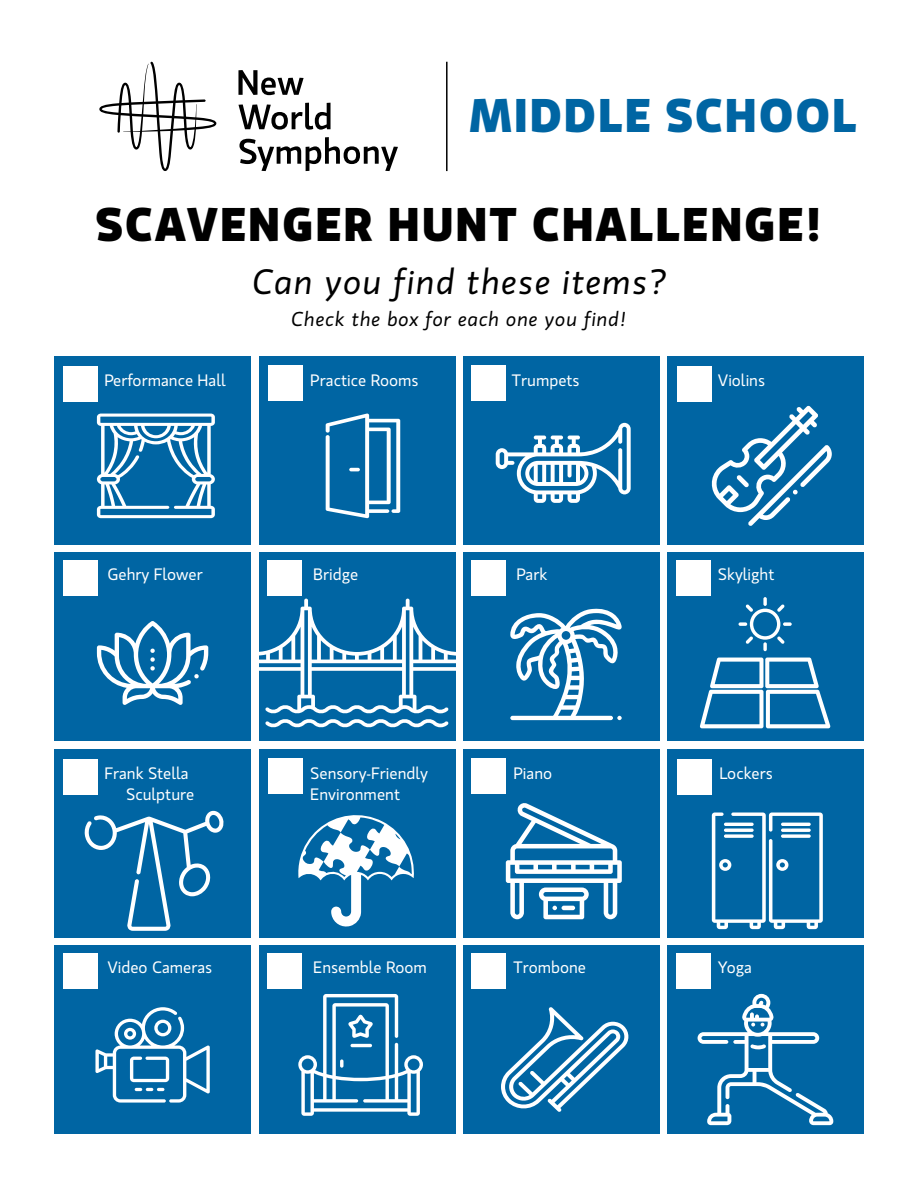
<style>
.page{position:relative;width:918px;height:1188px;background:#fff}
.page>*{position:absolute;margin:0;border:0;box-sizing:border-box;transform-origin:0 0}
.t1{font:700 47.1px "Gloriola Std";letter-spacing:.04em;color:#000}
.t2{font:700 47.1px "Gloriola Std";letter-spacing:.04em;color:#0065a3}
.t3{font:italic 35.1px "Gloriola Std";letter-spacing:.04em;color:#000}
.t4{font:italic 20.1px "Gloriola Std";letter-spacing:.04em;color:#000}
.t5{font:16.5px/21px "Gloriola Std";color:#fff}
</style>
<div class="page">
<div style="left:54px;top:356px;width:197px;height:189px;background:#0065a3"></div>
<div style="left:259px;top:356px;width:197px;height:189px;background:#0065a3"></div>
<div style="left:54px;top:552px;width:197px;height:189px;background:#0065a3"></div>
<div style="left:259px;top:552px;width:197px;height:189px;background:#0065a3"></div>
<div style="left:54px;top:750px;width:197px;height:188px;background:#0065a3"></div>
<div style="left:259px;top:750px;width:197px;height:188px;background:#0065a3"></div>
<div style="left:54px;top:946px;width:197px;height:188px;background:#0065a3"></div>
<div style="left:259px;top:946px;width:197px;height:188px;background:#0065a3"></div>
<div style="left:463px;top:356px;width:196px;height:189px;background:#0065a3"></div>
<div style="left:668px;top:356px;width:196px;height:189px;background:#0065a3"></div>
<div style="left:463px;top:552px;width:196px;height:189px;background:#0065a3"></div>
<div style="left:668px;top:552px;width:196px;height:189px;background:#0065a3"></div>
<div style="left:463px;top:750px;width:196px;height:188px;background:#0065a3"></div>
<div style="left:668px;top:750px;width:196px;height:188px;background:#0065a3"></div>
<div style="left:463px;top:946px;width:196px;height:188px;background:#0065a3"></div>
<div style="left:668px;top:946px;width:196px;height:188px;background:#0065a3"></div>
<svg style="left:510px;top:608px;width:112px;height:112px"></svg>
<svg style="left:97px;top:621px;width:111px;height:84px"></svg>
<svg style="left:711px;top:406px;width:121px;height:120px"></svg>
<svg style="left:496px;top:423px;width:135px;height:80px"></svg>
<svg style="left:259px;top:599px;width:197px;height:129px"></svg>
<svg style="left:97px;top:414px;width:118px;height:104px"></svg>
<svg style="left:506px;top:803px;width:116px;height:116px"></svg>
<hr style="left:562px;top:906px;width:13px;height:4px;background:#fff;border-radius:2px">
<svg style="left:700px;top:658px;width:130px;height:70px"></svg>
<svg style="left:739px;top:597px;width:53px;height:54px"></svg>
<svg style="left:326px;top:413px;width:74px;height:105px"></svg>
<svg style="left:84px;top:810px;width:140px;height:121px"></svg>
<svg style="left:712px;top:813px;width:111px;height:116px"></svg>
<svg style="left:298px;top:994px;width:125px;height:122px"></svg>
<hr style="left:350px;top:1044px;width:22px;height:3px;background:#fff;border-radius:2px">
<svg style="left:501px;top:1007px;width:128px;height:105px"></svg>
<svg style="left:698px;top:994px;width:135px;height:131px"></svg>
<div style="left:63px;top:367px;width:35px;height:35px;background:#fff"></div>
<div style="left:63px;top:760px;width:35px;height:35px;background:#fff"></div>
<div style="left:268px;top:365px;width:35px;height:35px;background:#fff"></div>
<div style="left:268px;top:758px;width:35px;height:35px;background:#fff"></div>
<div style="left:471px;top:365px;width:34px;height:35px;background:#fff"></div>
<div style="left:471px;top:758px;width:34px;height:35px;background:#fff"></div>
<div style="left:678px;top:367px;width:34px;height:35px;background:#fff"></div>
<div style="left:678px;top:760px;width:34px;height:35px;background:#fff"></div>
<div style="left:63px;top:560px;width:35px;height:35px;background:#fff"></div>
<div style="left:63px;top:953px;width:35px;height:35px;background:#fff"></div>
<div style="left:267px;top:560px;width:34px;height:35px;background:#fff"></div>
<div style="left:267px;top:953px;width:34px;height:35px;background:#fff"></div>
<div style="left:471px;top:560px;width:34px;height:35px;background:#fff"></div>
<div style="left:471px;top:953px;width:34px;height:35px;background:#fff"></div>
<div style="left:676px;top:560px;width:34px;height:35px;background:#fff"></div>
<div style="left:676px;top:953px;width:34px;height:35px;background:#fff"></div>
<svg style="left:95px;top:1007px;width:115px;height:96px"></svg>
<svg style="left:298px;top:815px;width:116px;height:112px"></svg>
<svg style="left:99px;top:62px;width:117px;height:109px"></svg>
<svg style="left:238px;top:70px;width:66px;height:25px"></svg>
<svg style="left:238px;top:103px;width:93px;height:27px"></svg>
<svg style="left:239px;top:137px;width:159px;height:34px"></svg>
<hr style="left:446px;top:62px;width:2px;height:109px;background:#000">
<h1 class="t2" style="left:469px;top:81px;width:389px">MIDDLE SCHOOL</h1>
<h1 class="t1" style="left:96px;top:190px;width:728px">SCAVENGER HUNT CHALLENGE!</h1>
<h2 class="t3" style="left:252px;top:258px;width:415px">Can you find these items?</h2>
<p class="t4" style="left:291px;top:305px;width:337px">Check the box for each one you find!</p>
<p class="t5" style="left:104px;top:369px;width:123px">Performance Hall</p>
<p class="t5" style="left:310px;top:369px;width:110px">Practice Rooms</p>
<p class="t5" style="left:512px;top:369px;width:69px">Trumpets</p>
<p class="t5" style="left:718px;top:369px;width:49px">Violins</p>
<p class="t5" style="left:107px;top:564px;width:97px">Gehry Flower</p>
<p class="t5" style="left:313px;top:564px;width:47px">Bridge</p>
<p class="t5" style="left:516px;top:564px;width:33px">Park</p>
<p class="t5" style="left:718px;top:564px;width:58px">Skylight</p>
<p class="t5" style="left:126px;top:762px;width:70px;text-indent:-22px">Frank Stella<br>Sculpture</p>
<p class="t5" style="left:310px;top:762px;width:119px">Sensory-Friendly<br>Environment</p>
<p class="t5" style="left:513px;top:762px;width:40px">Piano</p>
<p class="t5" style="left:719px;top:762px;width:55px">Lockers</p>
<p class="t5" style="left:107px;top:957px;width:106px">Video Cameras</p>
<p class="t5" style="left:313px;top:957px;width:115px">Ensemble Room</p>
<p class="t5" style="left:513px;top:957px;width:74px">Trombone</p>
<p class="t5" style="left:718px;top:957px;width:36px">Yoga</p>
</div>
